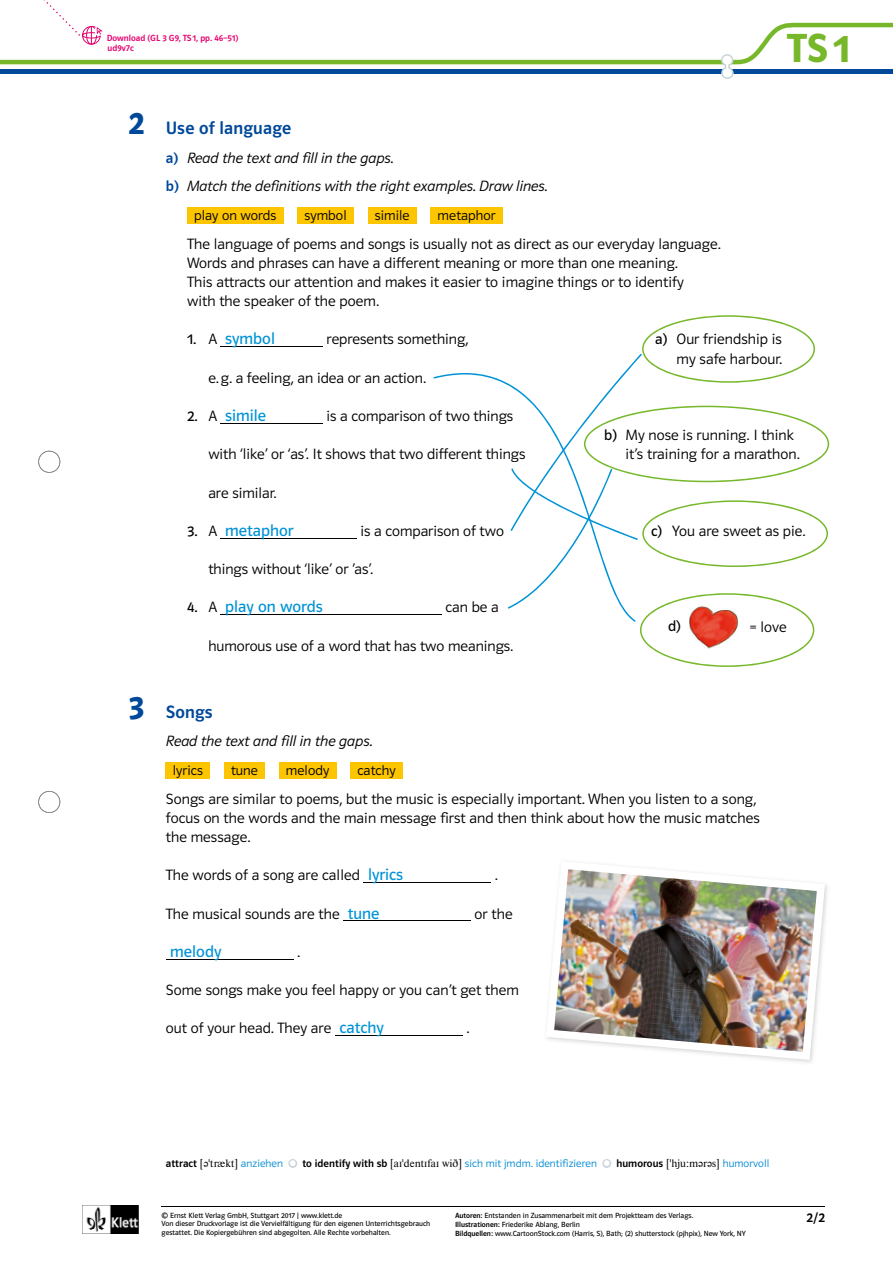
<style>
.page{position:relative;width:893px;height:1263px;background:#fff}
.page>*{position:absolute;margin:0;border:0;box-sizing:border-box;transform-origin:0 0}
.t1{font:42px "Polo 22 K Hfett";color:#76b82a}
.t2{font:33px "Polo ST11 K Hfett";color:#00489a}
.t3{font:18px "Polo ST11 K Krftg";letter-spacing:.01em;color:#00489a}
.t4{font:16.5px "Polo ST11 K Buch";color:#0093d6}
.t5{font:15px/19.2px "Polo ST11 K Leicht";letter-spacing:.005em;color:#000}
.t6{font:15px/28.7px "Polo ST11 K Leicht Kursiv";color:#000}
.t7{font:15px "Polo ST11 K Buch";color:#000}
.t8{font:13.8px "Polo ST11 K Leicht";letter-spacing:.005em;color:#000}
.t9{font:13.5px "Polo ST11 K Krftg";color:#000}
.t10{font:10.8px "Polo ST11 K Leicht";letter-spacing:.005em;color:#008bd2}
.t11{font:9px/10.5px "Polo ST11 K Krftg";color:#e6006d}
.t12{font:7.5px/8.9px "Polo ST11 K Buch";color:#000}
.s1{font-family:"Polo ST11 K Krftg";color:#00489a}
.s2{font-size:15px;color:#000}
.s3{font-family:"Polo ST11 K Leicht";font-size:15px;color:#000}
.s4{font-family:"Polo ST11 K Buch"}
.s5{font-family:"Polo ST11 K Buch";font-size:16.5px;color:#0093d6}
.s6{font-family:"Polo ST11 K Krftg";color:#000}
.s7{font-family:"Klett 55 Phon Ser";color:#000}
.s8{font-family:"Mistral";font-size:13.5px;color:#fff}
.s9{font-family:"Polo ST11 K Krftg"}
</style>
<div class="page">
<img style="left:82px;top:1206px;width:56px;height:28px">
<svg style="left:0;top:0;width:893px;height:79px"></svg>
<svg style="left:38px;top:451px;width:22px;height:22px"></svg>
<svg style="left:38px;top:791px;width:22px;height:22px"></svg>
<hr style="left:162px;top:1206px;width:663px;height:1px;background:#000">
<div style="left:187px;top:208px;width:97px;height:16px;background:#fdc400"></div>
<div style="left:297px;top:208px;width:57px;height:16px;background:#fdc400"></div>
<div style="left:368px;top:208px;width:49px;height:16px;background:#fdc400"></div>
<div style="left:431px;top:208px;width:72px;height:16px;background:#fdc400"></div>
<div style="left:166px;top:763px;width:44px;height:16px;background:#fdc400"></div>
<div style="left:224px;top:763px;width:41px;height:16px;background:#fdc400"></div>
<div style="left:279px;top:763px;width:57px;height:16px;background:#fdc400"></div>
<div style="left:350px;top:763px;width:53px;height:16px;background:#fdc400"></div>
<hr style="left:221px;top:346px;width:102px;height:1px;background:#000">
<hr style="left:221px;top:423px;width:102px;height:1px;background:#000">
<hr style="left:221px;top:538px;width:136px;height:1px;background:#000">
<hr style="left:221px;top:614px;width:221px;height:1px;background:#000">
<hr style="left:364px;top:882px;width:127px;height:1px;background:#000">
<hr style="left:343px;top:920px;width:128px;height:1px;background:#000">
<hr style="left:166px;top:959px;width:127px;height:1px;background:#000">
<hr style="left:335px;top:1035px;width:128px;height:1px;background:#000">
<svg style="left:288px;top:1159px;width:9px;height:9px"></svg>
<svg style="left:602px;top:1159px;width:9px;height:9px"></svg>
<svg style="left:508px;top:315px;width:321px;height:352px"></svg>
<img style="left:546px;top:867px;width:279px;height:193px">
<p class="t11" style="left:107px;top:33px;width:133px">Download (GL 3 G9, TS 1, pp. 46–51) ud9v7c</p>
<h1 class="t1" style="left:787px;top:26px;width:65px">TS 1</h1>
<h2 class="t2" style="left:129px;top:104px;width:18px">2</h2>
<h2 class="t2" style="left:129px;top:688px;width:18px">3</h2>
<p class="t3" style="left:166px;top:118px;width:127px">Use of language</p>
<p class="t6" style="left:166px;top:143px;width:383px"><span class="s1">a)</span> Read the text and fill in the gaps.<br><span class="s1">b)</span> Match the definitions with the right examples. Draw lines.</p>
<p class="t8" style="left:194px;top:208px;width:84px">play on words</p>
<p class="t8" style="left:304px;top:208px;width:44px">symbol</p>
<p class="t8" style="left:375px;top:208px;width:36px">simile</p>
<p class="t8" style="left:438px;top:208px;width:60px">metaphor</p>
<p class="t5" style="left:187px;top:234px;width:535px">The language of poems and songs is usually not as direct as our everyday language.<br>Words and phrases can have a different meaning or more than one meaning.<br>This attracts our attention and makes it easier to imagine things or to identify<br>with the speaker of the poem.</p>
<p class="t4" style="left:187px;top:330px;width:89px"><span class="s2">1.</span> <span class="s3">A</span> symbol</p>
<p class="t5" style="left:326px;top:330px;width:144px">represents something,</p>
<p class="t5" style="left:208px;top:368px;width:219px">e. g. a feeling, an idea or an action.</p>
<p class="t5" style="left:655px;top:330px;width:128px;text-align:right"><span class="s4">a)</span> Our friendship is my safe harbour.</p>
<p class="t4" style="left:187px;top:406px;width:81px"><span class="s2">2.</span> <span class="s3">A</span> simile</p>
<p class="t5" style="left:326px;top:406px;width:188px">is a comparison of two things</p>
<p class="t5" style="left:208px;top:445px;width:319px">with ‘like’ or ‘as’. It shows that two different things</p>
<p class="t5" style="left:208px;top:483px;width:70px">are similar.</p>
<p class="t4" style="left:187px;top:521px;width:108px"><span class="s2">3.</span> <span class="s3">A</span> metaphor</p>
<p class="t5" style="left:361px;top:521px;width:145px">is a comparison of two</p>
<p class="t5" style="left:208px;top:559px;width:166px">things without ‘like’ or ’as’.</p>
<p class="t4" style="left:187px;top:598px;width:137px"><span class="s2">4.</span> <span class="s3">A</span> play on words</p>
<p class="t5" style="left:446px;top:598px;width:55px">can be a</p>
<p class="t5" style="left:208px;top:636px;width:306px">humorous use of a word that has two meanings.</p>
<p class="t5" style="left:625px;top:426px;width:176px;text-indent:-21px"><span class="s4">b)</span> My nose is running. I think it’s training for a marathon.</p>
<p class="t5" style="left:651px;top:521px;width:156px"><span class="s4">c)</span> You are sweet as pie.</p>
<p class="t7" style="left:668px;top:618px;width:14px">d)</p>
<p class="t5" style="left:749px;top:617px;width:39px">= love</p>
<p class="t3" style="left:166px;top:702px;width:48px">Songs</p>
<p class="t6" style="left:166px;top:727px;width:208px">Read the text and fill in the gaps.</p>
<p class="t8" style="left:173px;top:763px;width:32px">lyrics</p>
<p class="t8" style="left:231px;top:763px;width:28px">tune</p>
<p class="t8" style="left:286px;top:763px;width:45px">melody</p>
<p class="t8" style="left:357px;top:763px;width:40px">catchy</p>
<p class="t5" style="left:166px;top:789px;width:595px">Songs are similar to poems, but the music is especially important. When you listen to a song, focus on the words and the main message first and then think about how the music matches the message.</p>
<p class="t5" style="left:166px;top:866px;width:239px">The words of a song are called <span class="s5">lyrics</span></p>
<p class="t5" style="left:495px;top:866px;width:5px">.</p>
<p class="t5" style="left:166px;top:904px;width:215px">The musical sounds are the <span class="s5">tune</span></p>
<p class="t5" style="left:475px;top:904px;width:40px">or the</p>
<p class="t4" style="left:170px;top:942px;width:53px">melody</p>
<p class="t5" style="left:297px;top:942px;width:5px">.</p>
<p class="t5" style="left:166px;top:980px;width:355px">Some songs make you feel happy or you can’t get them</p>
<p class="t5" style="left:166px;top:1019px;width:220px">out of your head. They are <span class="s5">catchy</span></p>
<p class="t5" style="left:466px;top:1019px;width:5px">.</p>
<p class="t10" style="left:166px;top:1158px;width:605px"><span class="s6">attract</span> <span class="s7">!E*trxkt?</span> anziehen <span class="s8">●</span> <span class="s6">to identify with sb</span> <span class="s7">!aI*dentIfaI wiD?</span> sich mit jmdm. identifizieren <span class="s8">●</span> <span class="s6">humorous</span> <span class="s7">!*hju:mErEs?</span> humorvoll</p>
<p class="t12" style="left:162px;top:1211px;width:270px">© Ernst Klett Verlag GmbH, Stuttgart 2017 | www.klett.de<br>Von dieser Druckvorlage ist die Vervielfältigung für den eigenen Unterrichtsgebrauch gestattet. Die Kopiergebühren sind abgegolten. Alle Rechte vorbehalten.</p>
<p class="t9" style="left:807px;top:1210px;width:20px">2/2</p>
<p class="t12" style="left:455px;top:1211px;width:292px"><span class="s9">Autoren:</span> Entstanden in Zusammenarbeit mit dem Projektteam des Verlags.<br><span class="s9">Illustrationen:</span> Friederike Ablang, Berlin<br><span class="s9">Bildquellen:</span> www.CartoonStock.com (Harris, S), Bath; (2) shutterstock (pjhpix), New York, NY</p>
</div>
